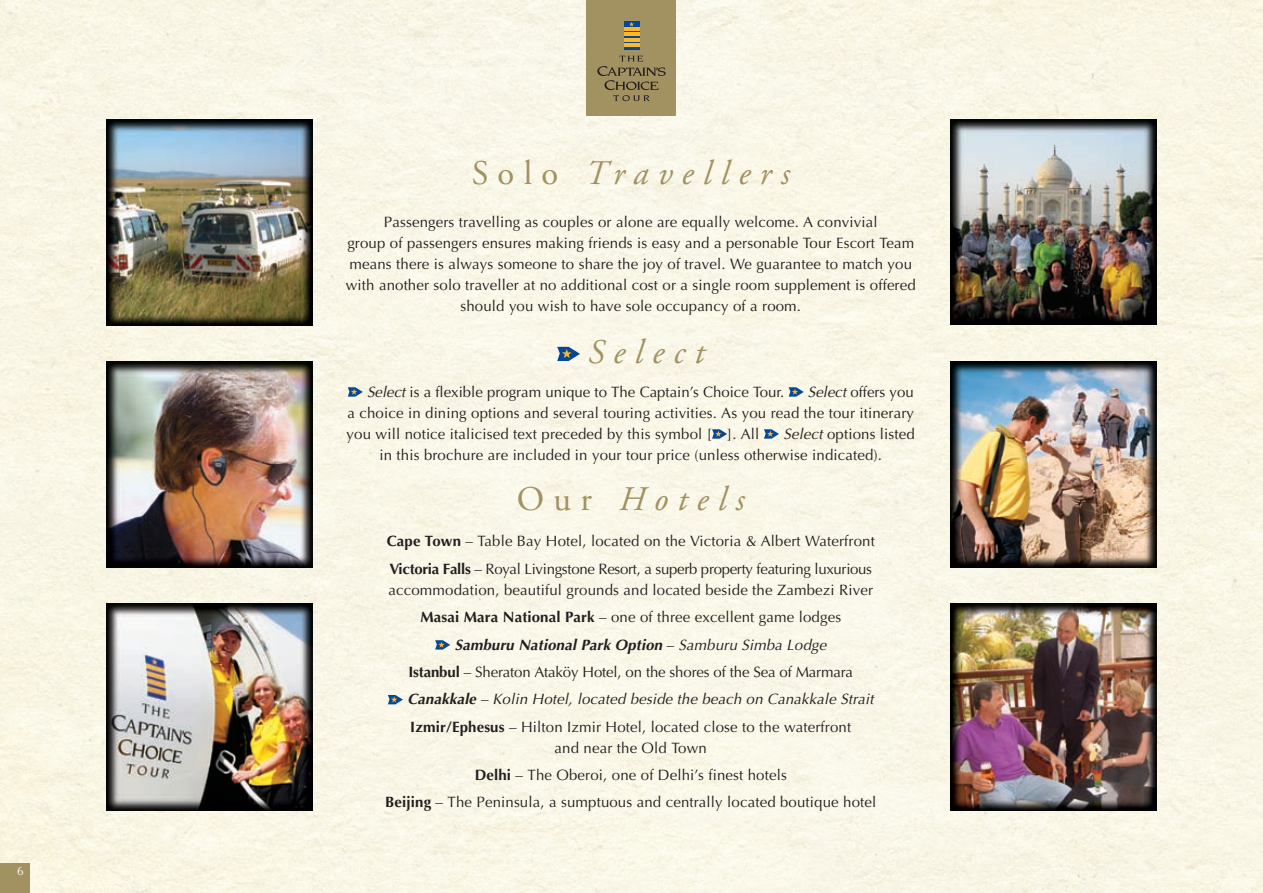
<style>
.page{position:relative;width:1263px;height:893px;background:#f9f6e7}
.page>*{position:absolute;margin:0;border:0;box-sizing:border-box;transform-origin:0 0}
.t1{font:italic 34.5px "Adobe Garamond Pro";letter-spacing:.27em;color:#a29161}
.t2{font:15px/21px "Optima";letter-spacing:.01em;color:#231f20;text-align:center}
.t3{font:15px/27.3px "Optima";letter-spacing:-.02em;color:#231f20}
.t4{font:italic 15px "Optima";letter-spacing:.01em;color:#231f20}
.t5{font:15px "Optima";letter-spacing:-.01em;color:#231f20}
.t6{font:italic 700 15px "Optima";letter-spacing:.01em;color:#231f20}
.t7{font:12px "Optima SC850";color:#fff}
.s1{font-style:normal}
.s2{font-style:italic}
.s3{font-weight:700}
.s4{font-weight:400;font-style:normal}
.s5{font-weight:400}
</style>
<div class="page">
<svg style="left:557px;top:347px;width:23px;height:14px"></svg>
<svg style="left:348px;top:387px;width:15px;height:10px"></svg>
<svg style="left:789px;top:387px;width:15px;height:10px"></svg>
<svg style="left:712px;top:429px;width:15px;height:10px"></svg>
<svg style="left:764px;top:429px;width:15px;height:10px"></svg>
<svg style="left:435px;top:640px;width:15px;height:10px"></svg>
<svg style="left:388px;top:695px;width:15px;height:9px"></svg>
<img style="left:106px;top:119px;width:206px;height:206px">
<img style="left:106px;top:361px;width:207px;height:207px">
<img style="left:106px;top:604px;width:206px;height:206px">
<img style="left:950px;top:119px;width:206px;height:206px">
<img style="left:950px;top:361px;width:206px;height:207px">
<img style="left:950px;top:604px;width:207px;height:206px">
<div style="left:587px;top:0;width:89px;height:116px;background:#a29161"></div>
<svg style="left:624px;top:21px;width:16px;height:29px"></svg>
<hr style="left:624px;top:27px;width:16px;height:4px;background:#fcb828">
<hr style="left:624px;top:43px;width:16px;height:4px;background:#fcb828">
<hr style="left:624px;top:33px;width:16px;height:3px;background:#fcb828">
<hr style="left:624px;top:38px;width:16px;height:3px;background:#fcb828">
<svg style="left:629px;top:22px;width:5px;height:5px"></svg>
<svg style="left:597px;top:56px;width:69px;height:45px"></svg>
<div style="left:0;top:863px;width:30px;height:30px;background:#a29161"></div>
<p class="t7" style="left:17px;top:864px;width:8px">6</p>
<h1 class="t1" style="left:472px;top:153px;width:319px"><span class="s1">Solo</span> Travellers</h1>
<p class="t2" style="left:346px;top:211px;width:571px">Passengers travelling as couples or alone are equally welcome. A convivial<br>group of passengers ensures making friends is easy and a personable Tour Escort Team means there is always someone to share the joy of travel. We guarantee to match you with another solo traveller at no additional cost or a single room supplement is offered should you wish to have sole occupancy of a room.</p>
<h1 class="t1" style="left:588px;top:331px;width:118px">Select</h1>
<p class="t2" style="left:367px;top:381px;width:419px"><span class="s2">Select</span> is a flexible program unique to The Captain’s Choice Tour.</p>
<p class="t2" style="left:347px;top:381px;width:569px;text-align:justify;text-indent:461px"><span class="s2">Select</span> offers you a choice in dining options and several touring activities. As you read the tour itinerary you will notice italicised text preceded by this symbol [ ]. All</p>
<p class="t2" style="left:379px;top:423px;width:537px;text-align:left;text-indent:404px"><span class="s2">Select</span> options listed in this brochure are included in your tour price (unless otherwise indicated).</p>
<h1 class="t1" style="left:517px;top:478px;width:229px"><span class="s1">Our</span> Hotels</h1>
<p class="t3" style="left:387px;top:528px;width:490px"><span class="s3">Cape Town</span> – Table Bay Hotel, located on the Victoria &amp; Albert Waterfront<br><span class="s3">Victoria Falls</span> – Royal Livingstone Resort, a superb property featuring luxurious</p>
<p class="t2" style="left:388px;top:579px;width:486px">accommodation, beautiful grounds and located beside the Zambezi River</p>
<p class="t2" style="left:420px;top:607px;width:422px"><span class="s3">Masai Mara National Park</span> – one of three excellent game lodges</p>
<p class="t6" style="left:455px;top:636px;width:373px">Samburu National Park Option <span class="s4">–</span> <span class="s5">Samburu Simba Lodge</span></p>
<p class="t5" style="left:408px;top:663px;width:446px"><span class="s3">Istanbul</span> – Sheraton Ataköy Hotel, on the shores of the Sea of Marmara</p>
<p class="t4" style="left:407px;top:691px;width:468px"><span class="s3">Canakkale</span> – Kolin Hotel, located beside the beach on Canakkale Strait</p>
<p class="t2" style="left:410px;top:716px;width:442px"><span class="s3">Izmir/Ephesus</span> – Hilton Izmir Hotel, located close to the waterfront</p>
<p class="t2" style="left:385px;top:734px;width:493px;line-height:27.3px">and near the Old Town<br><span class="s3">Delhi</span> – The Oberoi, one of Delhi’s finest hotels<br><span class="s3">Beijing</span> – The Peninsula, a sumptuous and centrally located boutique hotel</p>
</div>
